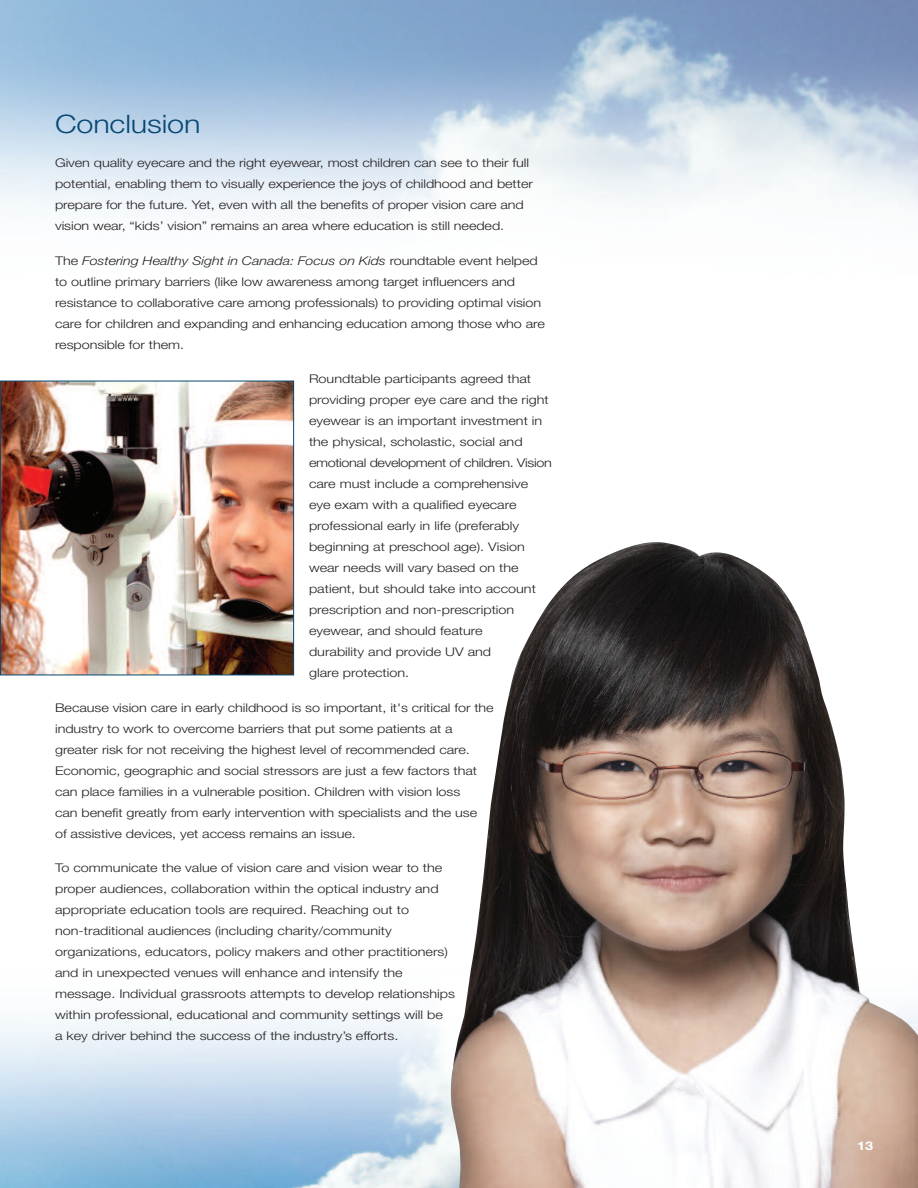
<style>
.page{position:relative;width:918px;height:1188px;background:#fff}
.page>*{position:absolute;margin:0;border:0;box-sizing:border-box;transform-origin:0 0}
.t1{font:300 25.5px "Helvetica Neue";letter-spacing:-.005em;color:#064874;scale:1.2 1}
.t2{font:300 12px/21px "Helvetica Neue";letter-spacing:-.005em;color:#231f20;scale:1.2 1}
.t3{font:700 12px "Helvetica Neue";color:#fff;scale:1.2 1}
.s1{font-style:italic}
</style>
<div class="page">
<img style="left:0;top:1015px;width:450px;height:173px">
<img style="left:2px;top:383px;width:290px;height:290px">
<div style="left:0;top:381px;width:294px;height:294px;border:1px solid #064874"></div>
<img style="left:450px;top:542px;width:468px;height:646px">
<h1 class="t1" style="left:55px;top:108px;width:123px">Conclusion</h1>
<p class="t2" style="left:55px;top:152px;width:400px">Given quality eyecare and the right eyewear, most children can see to their full potential, enabling them to visually experience the joys of childhood and better prepare for the future. Yet, even with all the benefits of proper vision care and vision wear, “kids’ vision” remains an area where education is still needed.</p>
<p class="t2" style="left:55px;top:250px;width:410px">The <span class="s1">Fostering Healthy Sight in Canada: Focus on Kids</span> roundtable event helped to outline primary barriers (like low awareness among target influencers and resistance to collaborative care among professionals) to providing optimal vision care for children and expanding and enhancing education among those who are responsible for them.</p>
<p class="t2" style="left:309px;top:368px;width:204px">Roundtable participants agreed that providing proper eye care and the right eyewear is an important investment in the physical, scholastic, social and emotional development of children. Vision care must include a comprehensive eye exam with a qualified eyecare professional early in life (preferably beginning at preschool age). Vision wear needs will vary based on the patient, but should take into account prescription and non-prescription eyewear, and should feature<br>durability and provide UV and<br>glare protection.</p>
<p class="t2" style="left:55px;top:697px;width:367px">Because vision care in early childhood is so important, it's critical for the industry to work to overcome barriers that put some patients at a greater risk for not receiving the highest level of recommended care.<br>Economic, geographic and social stressors are just a few factors that can place families in a vulnerable position. Children with vision loss<br>can benefit greatly from early intervention with specialists and the use<br>of assistive devices, yet access remains an issue.</p>
<p class="t2" style="left:55px;top:857px;width:335px">To communicate the value of vision care and vision wear to the proper audiences, collaboration within the optical industry and appropriate education tools are required. Reaching out to non-traditional audiences (including charity/community organizations, educators, policy makers and other practitioners) and in unexpected venues will enhance and intensify the message. Individual grassroots attempts to develop relationships within professional, educational and community settings will be<br>a key driver behind the success of the industry’s efforts.</p>
<p class="t3" style="left:857px;top:1138px;width:15px">13</p>
</div>
